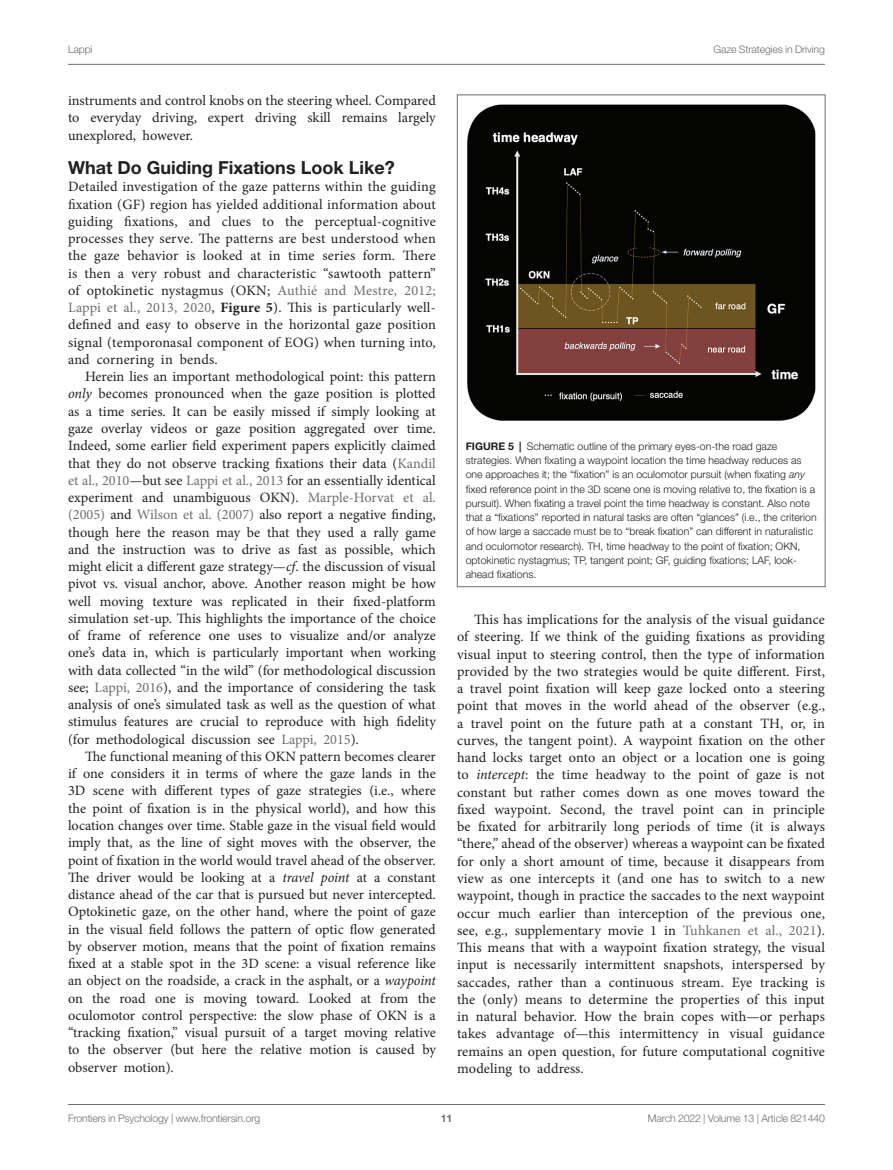
<style>
.page{position:relative;width:893px;height:1170px;background:#fff}
.page>*{position:absolute;margin:0;border:0;box-sizing:border-box;transform-origin:0 0}
.TEXT{font:700 18px "Helvetica Neue LT Std";color:#231f20}
.TEXT-2{font:14.25px/17.2px "Minion Pro";color:#231f20;text-align:justify}
.TEXT_FLUSH{font:14.25px/17.2px "Minion Pro";letter-spacing:.015em;color:#231f20;text-align:justify}
.FIG_LEG{font:300 10.5px/14.2px "Helvetica Neue LT Std";color:#231f20}
.t1{font:300 10.5px "Helvetica Neue LT Std";letter-spacing:-.015em;color:#6c6d70}
.t2{font:700 10.5px "Helvetica Neue LT Std";color:#6c6d70}
.s1{color:#6c6d70}
.s2{font-weight:700}
.s3{font-style:italic}
</style>
<div class="page">
<hr style="left:68px;top:64px;width:757px;height:1px;background:#6c6d70">
<hr style="left:68px;top:1104px;width:757px;height:1px;background:#6c6d70">
<img style="left:467px;top:104px;width:349px;height:316px">
<p class="t1" style="left:68px;top:42px;width:26px">Lappi</p>
<p class="t1" style="left:713px;top:42px;width:113px">Gaze Strategies in Driving</p>
<p class="TEXT-2" style="left:68px;top:92px;width:369px">instruments and control knobs on the steering wheel. Compared to everyday driving, expert driving skill remains largely unexplored, however.</p>
<p class="TEXT" style="left:68px;top:156px;width:328px">What Do Guiding Fixations Look Like?</p>
<p class="TEXT-2" style="left:68px;top:178px;width:369px">Detailed investigation of the gaze patterns within the guiding fixation (GF) region has yielded additional information about guiding fixations, and clues to the perceptual-cognitive processes they serve. The patterns are best understood when the gaze behavior is looked at in time series form. There is then a very robust and characteristic “sawtooth pattern” of optokinetic nystagmus (OKN; <span class="s1">Authié and Mestre, 2012;</span></p>
<p class="TEXT_FLUSH" style="left:68px;top:299px;width:369px"><span class="s1">Lappi et al., 2013, 2020</span>, <span class="s2">Figure 5</span>). This is particularly well&shy;defined and easy to observe in the horizontal gaze position signal (temporonasal component of EOG) when turning into, and cornering in bends.</p>
<p class="TEXT-2" style="left:68px;top:368px;width:369px;text-indent:17px">Herein lies an important methodological point: this pattern <span class="s3">only</span> becomes pronounced when the gaze position is plotted as a time series. It can be easily missed if simply looking at gaze overlay videos or gaze position aggregated over time.<br>Indeed, some earlier field experiment papers explicitly claimed that they do not observe tracking fixations their data (<span class="s1">Kandil et al., 2010</span>—but see <span class="s1">Lappi et al., 2013</span> for an essentially identical experiment and unambiguous OKN). <span class="s1">Marple-Horvat et al. (2005)</span> and <span class="s1">Wilson et al. (2007)</span> also report a negative finding, though here the reason may be that they used a rally game and the instruction was to drive as fast as possible, which might elicit a different gaze strategy—<span class="s3">cf</span>. the discussion of visual pivot vs. visual anchor, above. Another reason might be how well moving texture was replicated in their fixed-platform simulation set-up. This highlights the importance of the choice of frame of reference one uses to visualize and/or analyze one’s data in, which is particularly important when working with data collected “in the wild” (for methodological discussion see; <span class="s1">Lappi, 2016</span>), and the importance of considering the task analysis of one’s simulated task as well as the question of what stimulus features are crucial to reproduce with high fidelity (for methodological discussion see <span class="s1">Lappi, 2015</span>).</p>
<p class="TEXT-2" style="left:68px;top:747px;width:369px;text-indent:17px">The functional meaning of this OKN pattern becomes clearer if one considers it in terms of where the gaze lands in the 3D scene with different types of gaze strategies (i.e., where the point of fixation is in the physical world), and how this location changes over time. Stable gaze in the visual field would imply that, as the line of sight moves with the observer, the point of fixation in the world would travel ahead of the observer.<br>The driver would be looking at a <span class="s3">travel point</span> at a constant distance ahead of the car that is pursued but never intercepted.<br>Optokinetic gaze, on the other hand, where the point of gaze in the visual field follows the pattern of optic flow generated by observer motion, means that the point of fixation remains fixed at a stable spot in the 3D scene: a visual reference like an object on the roadside, a crack in the asphalt, or a <span class="s3">waypoint </span>on the road one is moving toward. Looked at from the oculomotor control perspective: the slow phase of OKN is a “tracking fixation,” visual pursuit of a target moving relative to the observer (but here the relative motion is caused by observer motion).</p>
<p class="FIG_LEG" style="left:466px;top:439px;width:352px"><span class="s2">FIGURE 5 |</span> Schematic outline of the primary eyes-on-the road gaze strategies. When fixating a waypoint location the time headway reduces as one approaches it; the “fixation” is an oculomotor pursuit (when fixating <span class="s3">any </span>fixed reference point in the 3D scene one is moving relative to, the fixation is a pursuit). When fixating a travel point the time headway is constant. Also note that a “fixations” reported in natural tasks are often “glances” (i.e., the criterion of how large a saccade must be to “break fixation” can different in naturalistic and oculomotor research). TH, time headway to the point of fixation; OKN, optokinetic nystagmus; TP, tangent point; GF, guiding fixations; LAF, look&shy;ahead fixations.</p>
<p class="TEXT-2" style="left:457px;top:611px;width:369px;text-indent:17px">This has implications for the analysis of the visual guidance of steering. If we think of the guiding fixations as providing visual input to steering control, then the type of information provided by the two strategies would be quite different. First, a travel point fixation will keep gaze locked onto a steering point that moves in the world ahead of the observer (e.g., a travel point on the future path at a constant TH, or, in curves, the tangent point). A waypoint fixation on the other hand locks target onto an object or a location one is going to <span class="s3">intercept</span>: the time headway to the point of gaze is not constant but rather comes down as one moves toward the fixed waypoint. Second, the travel point can in principle be fixated for arbitrarily long periods of time (it is always “there,” ahead of the observer) whereas a waypoint can be fixated for only a short amount of time, because it disappears from view as one intercepts it (and one has to switch to a new waypoint, though in practice the saccades to the next waypoint occur much earlier than interception of the previous one, see, e.g., supplementary movie 1 in <span class="s1">Tuhkanen et al., 2021</span>).<br>This means that with a waypoint fixation strategy, the visual input is necessarily intermittent snapshots, interspersed by saccades, rather than a continuous stream. Eye tracking is the (only) means to determine the properties of this input in natural behavior. How the brain copes with—or perhaps takes advantage of—this intermittency in visual guidance remains an open question, for future computational cognitive modeling to address.</p>
<p class="t1" style="left:68px;top:1111px;width:194px">Frontiers in Psychology | www.frontiersin.org</p>
<p class="t2" style="left:441px;top:1111px;width:13px">11</p>
<p class="t1" style="left:648px;top:1111px;width:178px">March 2022 | Volume 13 | Article 821440</p>
</div>
